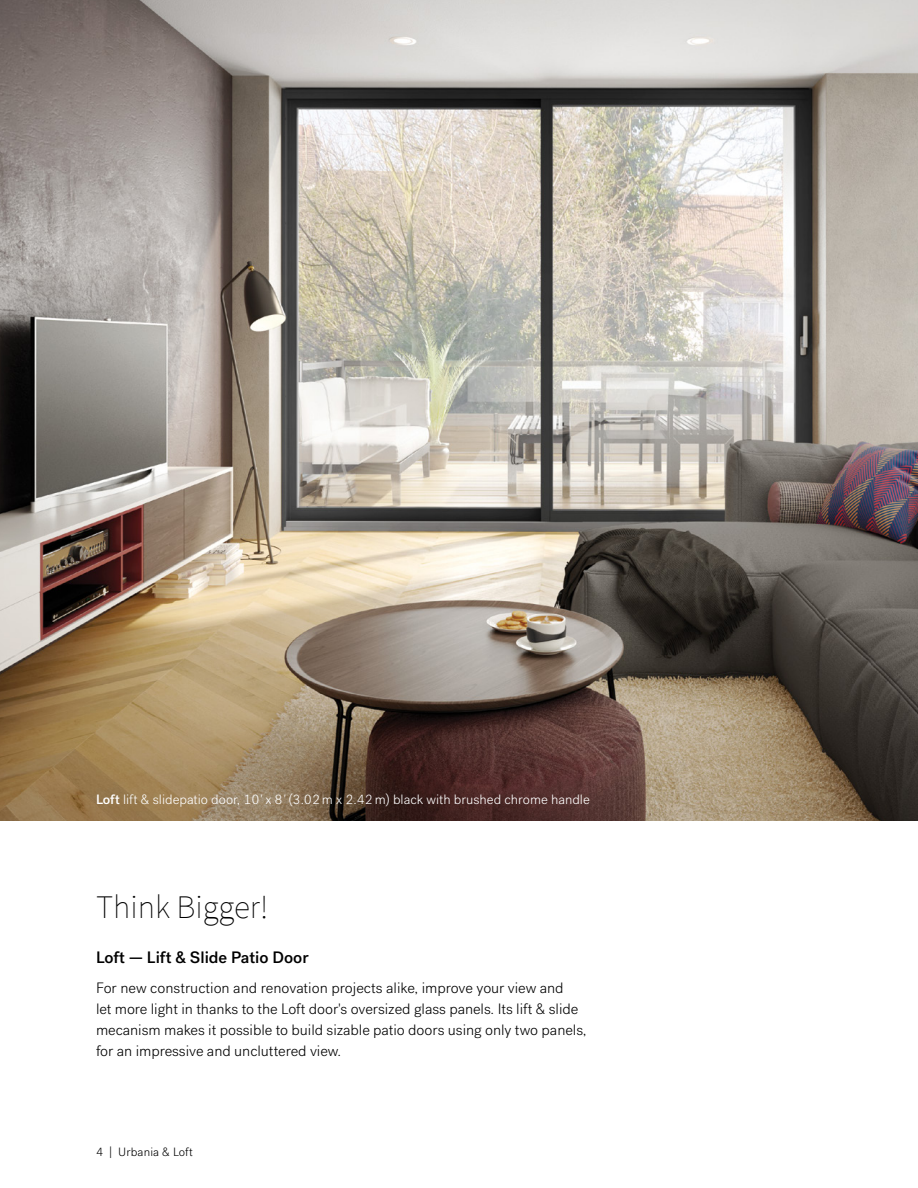
<style>
.page{position:relative;width:918px;height:1188px;background:#fff}
.page>*{position:absolute;margin:0;border:0;box-sizing:border-box;transform-origin:0 0}
.H1_source_sans_ultra{font:200 33px "Source Sans Pro";color:#000}
.H1_source_sans_ultra-2{font:500 16.5px "Post Grotesk";color:#000}
.H1_source_sans_ultra-3{font:300 15px/21px "Post Grotesk";letter-spacing:-.005em;color:#000}
.P2_Post_grotesk_9_12{font:300 13.5px "Post Grotesk";color:#fff}
.Footer_Left_page{font:300 12px "Post Grotesk";letter-spacing:.01em;color:#000}
.s1{font-weight:500}
.s2{font-style:italic}
</style>
<div class="page">
<img style="left:0;top:0;width:918px;height:821px">
<p class="P2_Post_grotesk_9_12" style="left:96px;top:792px;width:495px"><span class="s1">Loft</span> lift &amp; slidepatio door, 10<span class="s2">'</span> x 8<span class="s2">'</span> (3.02m x 2.42m) black with brushed chrome handle</p>
<p class="H1_source_sans_ultra" style="left:96px;top:887px;width:174px">Think Bigger!</p>
<p class="H1_source_sans_ultra-2" style="left:96px;top:947px;width:214px">Loft — Lift &amp; Slide Patio Door</p>
<p class="H1_source_sans_ultra-3" style="left:96px;top:977px;width:492px">For new construction and renovation projects alike, improve your view and<br>let more light in thanks to the Loft door's oversized glass panels. Its lift &amp; slide mecanism makes it possible to build sizable patio doors using only two panels, for an impressive and uncluttered view.</p>
<p class="Footer_Left_page" style="left:96px;top:1145px;width:98px">4 | Urbania &amp; Loft</p>
</div>
